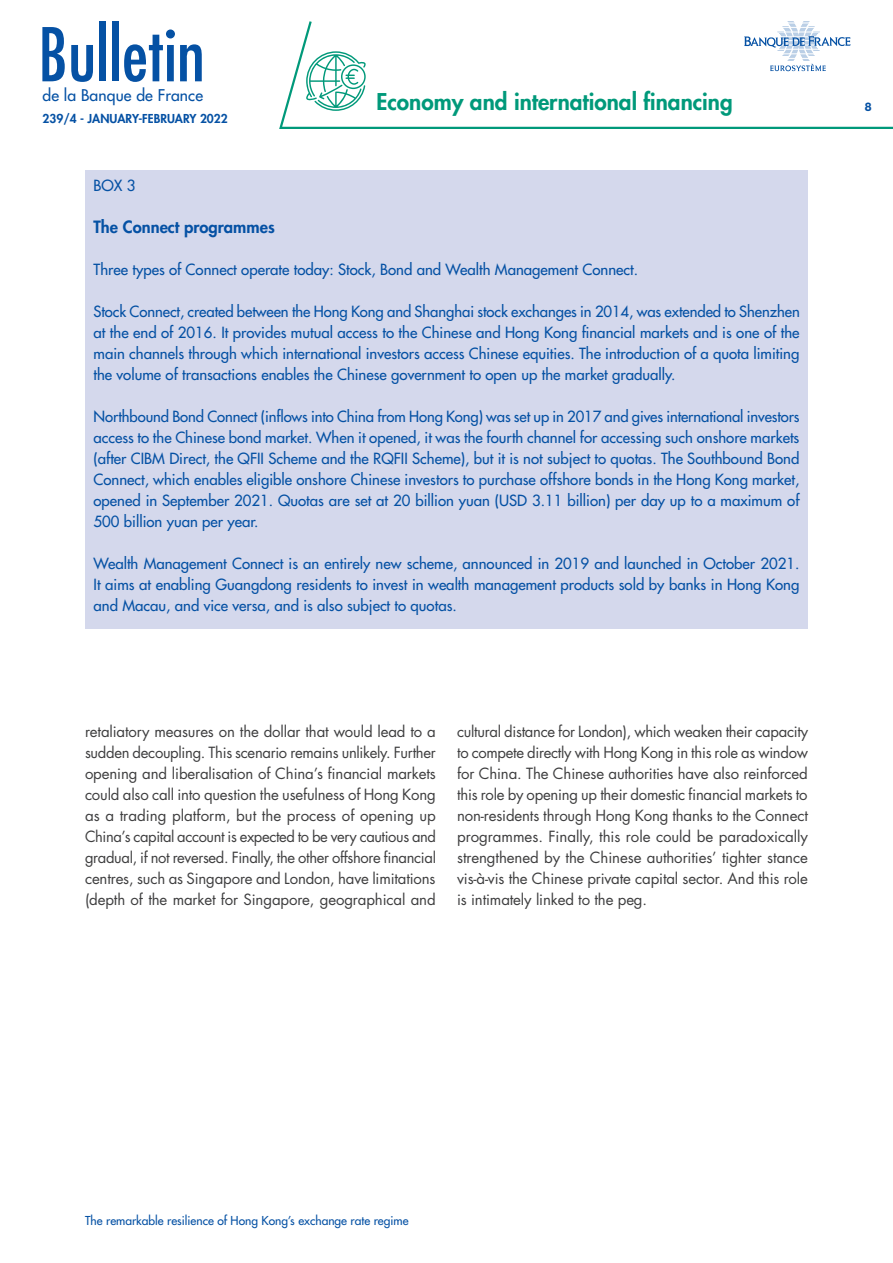
<style>
.page{position:relative;width:893px;height:1263px;background:#fff}
.page>*{position:absolute;margin:0;border:0;box-sizing:border-box;transform-origin:0 0}
.t1{font:condensed 72px "Futura Std";color:#0551a4}
.t2{font:800 22.5px "Futura Std";color:#00997a}
.t3{font:800 16.5px "Futura Std";color:#0551a4}
.t4{font:500 15.75px "Futura Std";letter-spacing:.01em;color:#0551a4}
.t5{font:500 15px/21px "Futura Std";color:#0551a4;text-align:justify}
.t6{font:15px/21px "Futura Std";letter-spacing:-.01em;color:#3e3e3f;text-align:justify}
.t7{font:500 12px "Futura Std";color:#0551a4}
.t8{font:800 12px "Futura Std";color:#0551a4}
.t9{font:800 12px "Helvetica Neue LT Std";color:#0551a4;scale:.9 1}
</style>
<div class="page">
<svg style="left:279px;top:21px;width:614px;height:108px"></svg>
<svg style="left:306px;top:51px;width:60px;height:60px"></svg>
<svg style="left:744px;top:22px;width:106px;height:49px"></svg>
<div style="left:85px;top:170px;width:723px;height:458px;background:#d4d8ec"></div>
<h1 class="t1" style="left:38px;top:12px;width:168px">Bulletin</h1>
<p class="t4" style="left:43px;top:86px;width:162px">de la Banque de France</p>
<p class="t8" style="left:43px;top:111px;width:187px">239/4 - JANUARY-FEBRUARY 2022</p>
<h2 class="t2" style="left:376px;top:88px;width:358px">Economy and international financing</h2>
<p class="t9" style="left:865px;top:99px;width:9px">8</p>
<p class="t5" style="left:94px;top:175px;width:44px">BOX 3</p>
<p class="t3" style="left:94px;top:217px;width:183px">The Connect programmes</p>
<p class="t5" style="left:94px;top:259px;width:546px">Three types of Connect operate today: Stock, Bond and Wealth Management Connect.</p>
<p class="t5" style="left:94px;top:301px;width:708px">Stock Connect, created between the Hong Kong and Shanghai stock exchanges in 2014, was extended to Shenzhen at the end of 2016. It provides mutual access to the Chinese and Hong Kong financial markets and is one of the main channels through which international investors access Chinese equities. The introduction of a quota limiting the volume of transactions enables the Chinese government to open up the market gradually.</p>
<p class="t5" style="left:94px;top:406px;width:708px">Northbound Bond Connect (inflows into China from Hong Kong) was set up in 2017 and gives international investors access to the Chinese bond market. When it opened, it was the fourth channel for accessing such onshore markets (after CIBM Direct, the QFII Scheme and the RQFII Scheme), but it is not subject to quotas. The Southbound Bond Connect, which enables eligible onshore Chinese investors to purchase offshore bonds in the Hong Kong market, opened in September 2021. Quotas are set at 20 billion yuan (USD 3.11 billion) per day up to a maximum of 500 billion yuan per year.</p>
<p class="t5" style="left:94px;top:553px;width:707px">Wealth Management Connect is an entirely new scheme, announced in 2019 and launched in October 2021.<br>It aims at enabling Guangdong residents to invest in wealth management products sold by banks in Hong Kong and Macau, and vice versa, and is also subject to quotas.</p>
<p class="t6" style="left:85px;top:721px;width:353px">retaliatory measures on the dollar that would lead to a sudden decoupling. This scenario remains unlikely. Further opening and liberalisation of China’s financial markets could also call into question the usefulness of Hong Kong as a trading platform, but the process of opening up China’s capital account is expected to be very cautious and gradual, if not reversed. Finally, the other offshore financial centres, such as Singapore and London, have limitations (depth of the market for Singapore, geographical and</p>
<p class="t6" style="left:457px;top:721px;width:352px">cultural distance for London), which weaken their capacity to compete directly with Hong Kong in this role as window for China. The Chinese authorities have also reinforced this role by opening up their domestic financial markets to non-residents through Hong Kong thanks to the Connect programmes. Finally, this role could be paradoxically strengthened by the Chinese authorities’ tighter stance vis-à-vis the Chinese private capital sector. And this role is intimately linked to the peg.</p>
<p class="t7" style="left:85px;top:1213px;width:325px">The remarkable resilience of Hong Kong’s exchange rate regime</p>
</div>
